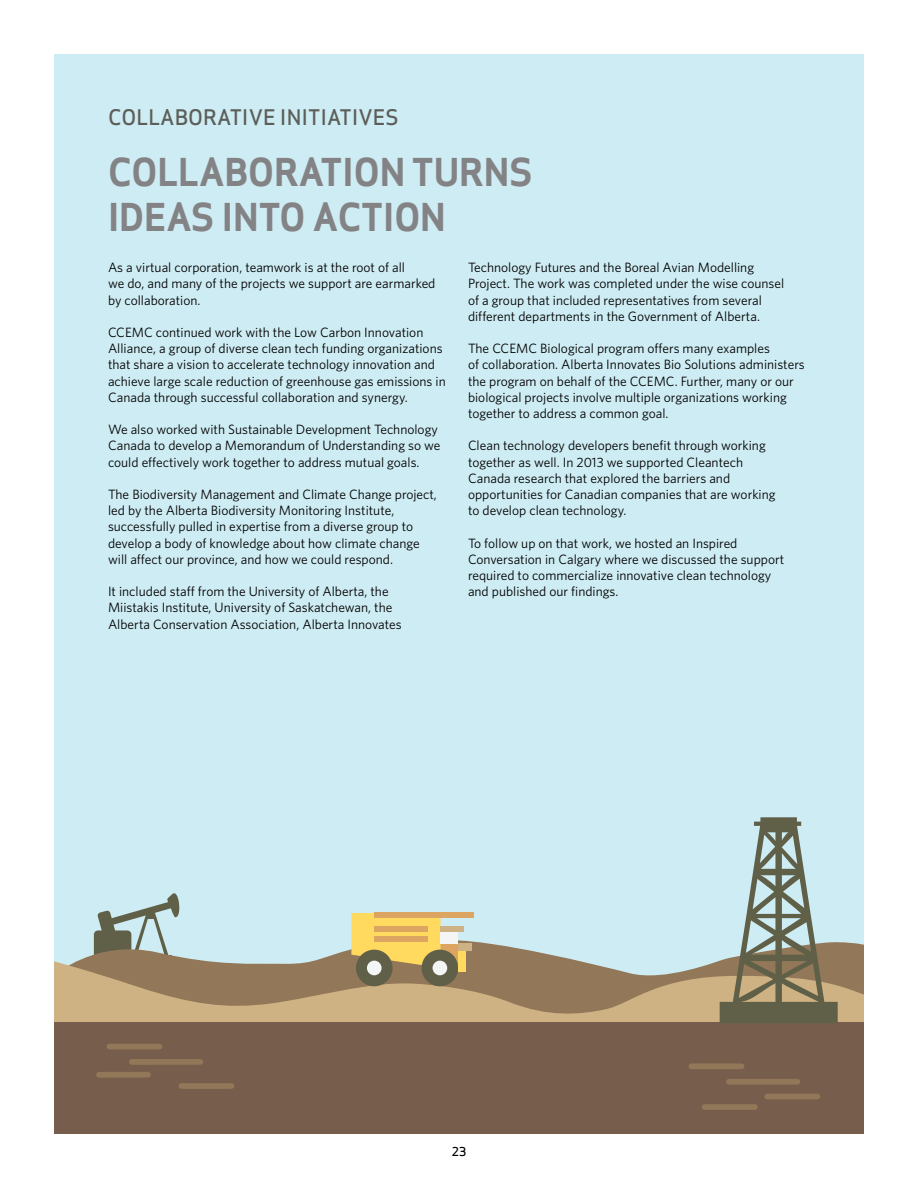
<style>
.page{position:relative;width:918px;height:1188px;background:#fff}
.page>*{position:absolute;margin:0;border:0;box-sizing:border-box;transform-origin:0 0}
.t1{font:37.5px/45px "Apex Sans Bold T";color:#838386}
.t2{font:21px "Apex Sans Medium C";color:#5c5e59}
.t3{font:13.5px/16.2px "Whitney";color:#000}
.t4{font:12px "Apex Sans Medium C";color:#000}
</style>
<div class="page">
<div style="left:54px;top:54px;width:810px;height:1080px;background:#ceecf3"></div>
<svg style="left:94px;top:893px;width:86px;height:44px"></svg>
<svg style="left:78px;top:937px;width:786px;height:24px"></svg>
<svg style="left:54px;top:961px;width:810px;height:62px;background:#b09772"></svg>
<div style="left:54px;top:1023px;width:810px;height:111px;background:#775d4c"></div>
<div style="left:691px;top:1063px;width:51px;height:6px;background:#927858"></div>
<div style="left:705px;top:1104px;width:50px;height:6px;background:#927858"></div>
<div style="left:767px;top:1094px;width:50px;height:5px;background:#927858"></div>
<div style="left:729px;top:1079px;width:68px;height:6px;background:#927858"></div>
<div style="left:109px;top:1044px;width:51px;height:5px;background:#927858"></div>
<div style="left:132px;top:1059px;width:68px;height:6px;background:#927858"></div>
<div style="left:99px;top:1072px;width:49px;height:6px;background:#927858"></div>
<div style="left:181px;top:1083px;width:51px;height:6px;background:#927858"></div>
<svg style="left:720px;top:817px;width:118px;height:206px"></svg>
<div style="left:441px;top:943px;width:17px;height:27px;background:#dda562"></div>
<svg style="left:351px;top:913px;width:90px;height:55px;background:#f4d05f"></svg>
<div style="left:422px;top:950px;width:36px;height:36px;background:#606049;border-radius:50%"></div>
<div style="left:433px;top:961px;width:14px;height:14px;background:#f4f5f5;border-radius:50%"></div>
<div style="left:356px;top:950px;width:37px;height:36px;background:#606049;border-radius:50%"></div>
<div style="left:367px;top:961px;width:15px;height:14px;background:#f4f5f5;border-radius:50%"></div>
<div style="left:458px;top:943px;width:8px;height:28px;background:#ffda5e"></div>
<div style="left:458px;top:943px;width:14px;height:8px;background:#ceb283"></div>
<div style="left:441px;top:926px;width:17px;height:17px;background:#f4f5f5"></div>
<div style="left:374px;top:913px;width:100px;height:5px;background:#dda562"></div>
<div style="left:374px;top:937px;width:54px;height:5px;background:#dda562"></div>
<div style="left:374px;top:926px;width:54px;height:5px;background:#dda562"></div>
<div style="left:441px;top:926px;width:23px;height:5px;background:#ceb283"></div>
<h2 class="t2" style="left:108px;top:103px;width:292px">COLLABORATIVE INITIATIVES</h2>
<h1 class="t1" style="left:108px;top:149px;width:426px">COLLABORATION TURNS<br>IDEAS INTO ACTION</h1>
<p class="t3" style="left:108px;top:259px;width:329px">As a virtual corporation, teamwork is at the root of all<br>we do, and many of the projects we support are earmarked by collaboration.</p>
<p class="t3" style="left:108px;top:324px;width:339px">CCEMC continued work with the Low Carbon Innovation Alliance, a group of diverse clean tech funding organizations that share a vision to accelerate technology innovation and achieve large scale reduction of greenhouse gas emissions in Canada through successful collaboration and synergy.</p>
<p class="t3" style="left:108px;top:421px;width:334px">We also worked with Sustainable Development Technology<br>Canada to develop a Memorandum of Understanding so we could effectively work together to address mutual goals.</p>
<p class="t3" style="left:108px;top:486px;width:330px">The Biodiversity Management and Climate Change project, led by the Alberta Biodiversity Monitoring Institute, successfully pulled in expertise from a diverse group to develop a body of knowledge about how climate change will affect our province, and how we could respond.</p>
<p class="t3" style="left:108px;top:583px;width:295px">It included staff from the University of Alberta, the<br>Miistakis Institute, University of Saskatchewan, the<br>Alberta Conservation Association, Alberta Innovates</p>
<p class="t3" style="left:468px;top:259px;width:318px">Technology Futures and the Boreal Avian Modelling Project. The work was completed under the wise counsel of a group that included representatives from several different departments in the Government of Alberta.</p>
<p class="t3" style="left:468px;top:340px;width:338px">The CCEMC Biological program offers many examples<br>of collaboration. Alberta Innovates Bio Solutions administers the program on behalf of the CCEMC. Further, many or our biological projects involve multiple organizations working together to address a common goal.</p>
<p class="t3" style="left:468px;top:437px;width:309px">Clean technology developers benefit through working together as well. In 2013 we supported Cleantech Canada research that explored the barriers and opportunities for Canadian companies that are working to develop clean technology.</p>
<p class="t3" style="left:468px;top:534px;width:318px">To follow up on that work, we hosted an Inspired Conversation in Calgary where we discussed the support required to commercialize innovative clean technology and published our findings.</p>
<p class="t4" style="left:452px;top:1143px;width:16px">23</p>
</div>
